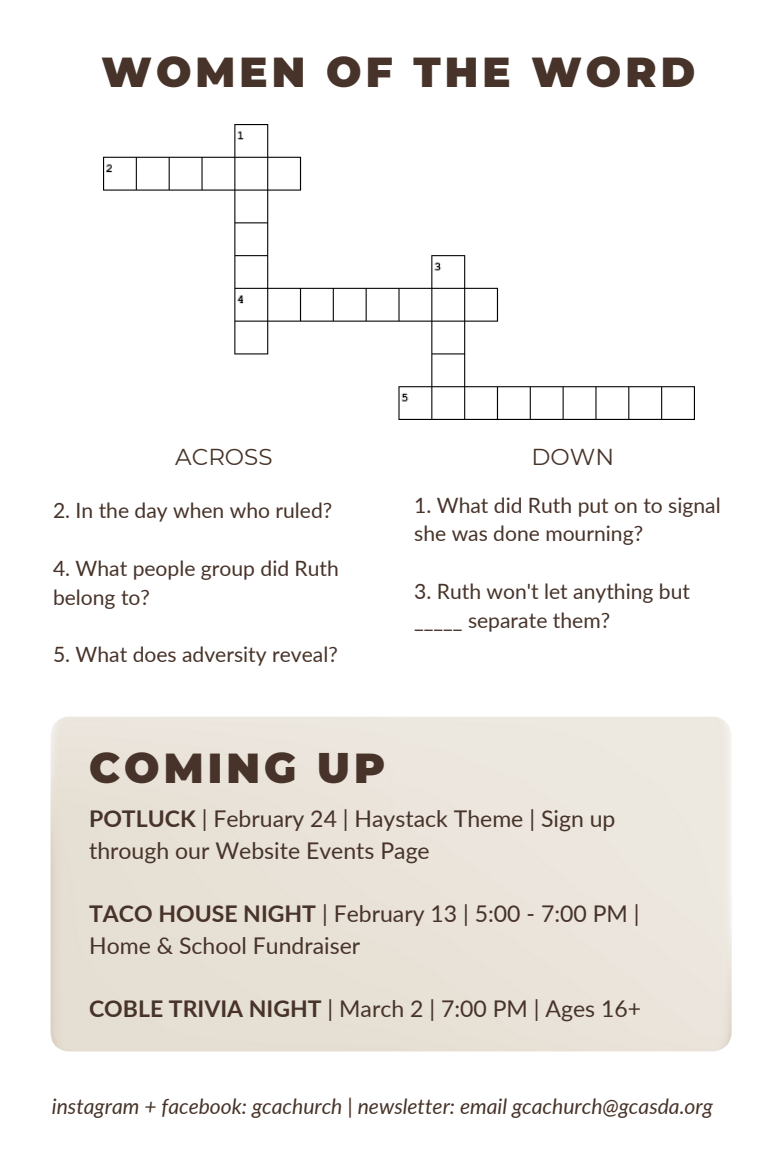
<style>
.page{position:relative;width:765px;height:1170px;background:#fff}
.page>*{position:absolute;margin:0;border:0;box-sizing:border-box;transform-origin:0 0}
.t1{font:900 41.88px "Montserrat";letter-spacing:.1em;color:#473329}
.t2{font:23px/31.6px "Lato";color:#473329}
.t3{font:23px "Montserrat";color:#473329}
.t4{font:21.12px/28.8px "Lato";color:#473329}
.t5{font:italic 21.12px "Lato";color:#473329}
.s1{font-weight:700}
</style>
<div class="page">
<img style="left:104px;top:124px;width:591px;height:296px">
<p class="t1" style="left:102px;top:47px;width:595px">WOMEN OF THE WORD</p>
<h4 class="t3" style="left:175px;top:443px;width:99px">ACROSS</h4>
<h4 class="t4" style="left:53px;top:496px;width:281px">2. In the day when who ruled?</h4>
<h4 class="t4" style="left:53px;top:553px;width:287px">4. What people group did Ruth belong to?</h4>
<h4 class="t4" style="left:53px;top:640px;width:286px">5. What does adversity reveal?</h4>
<h4 class="t3" style="left:532px;top:443px;width:84px">DOWN</h4>
<h3 class="t4" style="left:414px;top:490px;width:308px">1. What did Ruth put on to signal she was done mourning?</h3>
<h3 class="t4" style="left:414px;top:576px;width:277px">3. Ruth won't let anything but _____ separate them?</h3>
<p class="t1" style="left:89px;top:742px;width:298px">COMING UP</p>
<p class="t2" style="left:89px;top:802px;width:528px"><span class="s1">POTLUCK</span> | February 24 | Haystack Theme | Sign up through our Website Events Page</p>
<p class="t2" style="left:89px;top:897px;width:552px"><span class="s1">TACO HOUSE NIGHT</span> | February 13 | 5:00 - 7:00 PM |<br>Home &amp; School Fundraiser</p>
<h4 class="t2" style="left:89px;top:992px;width:554px"><span class="s1">COBLE TRIVIA NIGHT</span> | March 2 | 7:00 PM | Ages 16+</h4>
<p class="t5" style="left:52px;top:1093px;width:663px">instagram + facebook: gcachurch | newsletter: email gcachurch@gcasda.org</p>
</div>
